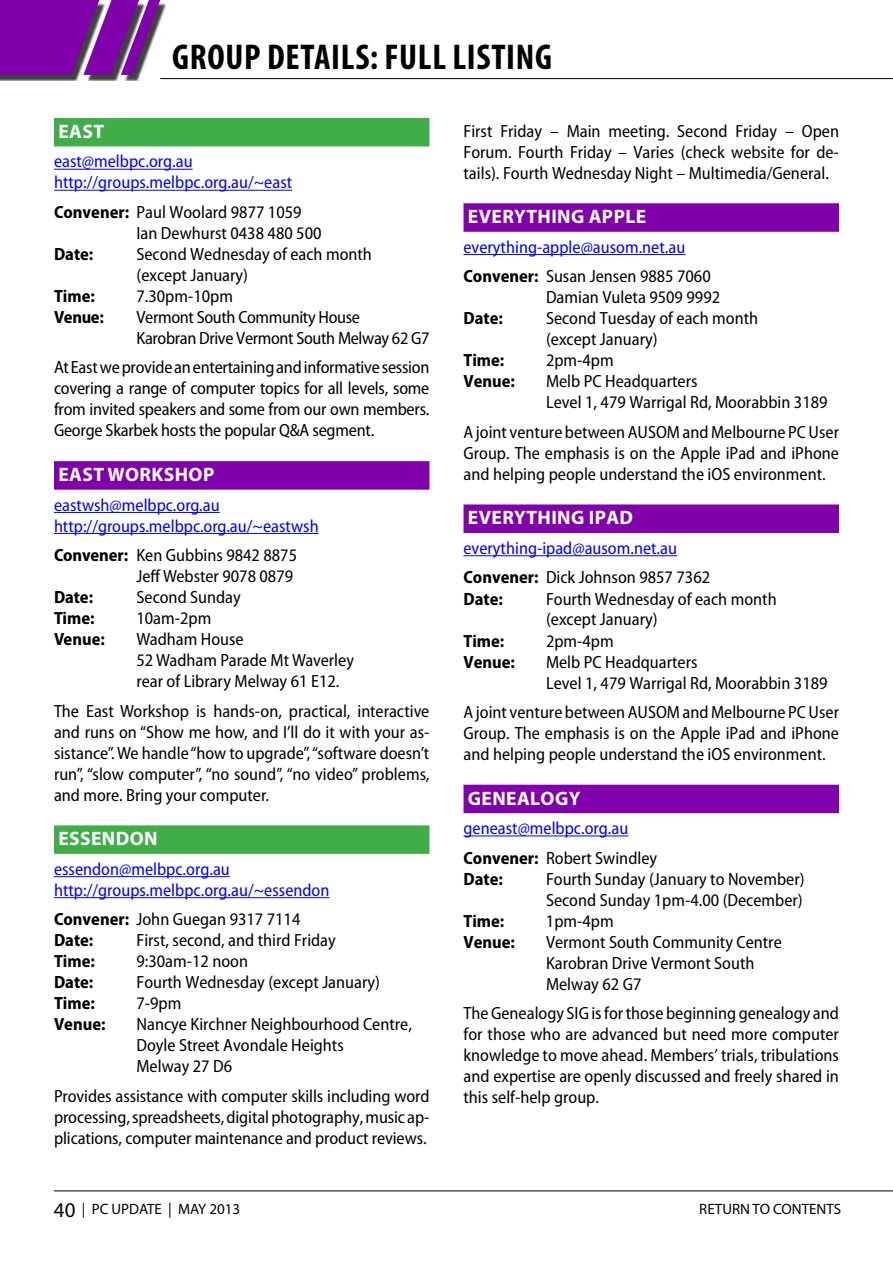
<style>
.page{position:relative;width:893px;height:1263px;background:#fff}
.page>*{position:absolute;margin:0;border:0;box-sizing:border-box;transform-origin:0 0}
.H0_STRAP_page_headin{font:700 condensed 36px "Myriad Pro";letter-spacing:.02em;color:#000}
.SIG_DETAILS_H3_NAME{font:700 19.5px "Myriad Pro";letter-spacing:.02em;color:#fff}
.SIG_DETAILS_body_tex{font:semi-condensed 17.7px/21px "Myriad Pro";color:#000;text-align:justify}
.SIG_DETAILS_date_etc{font:semi-condensed 17.7px/21px "Myriad Pro";color:#000}
.SIG_DETAILS_email_an{font:semi-condensed 17.7px/21px "Myriad Pro";color:#00f}
.SIG_DETAILS_date_etc-2{font:700 semi-condensed 17.7px "Myriad Pro";color:#000}
.SIG_DETAILS_date_etc-3{font:semi-condensed 17.7px/21px "Myriad Pro";letter-spacing:-.02em;color:#000}
.t1{font:15px "Myriad Pro";color:#000}
.s1{font-weight:700}
.s2{font-size:21px}
</style>
<div class="page">
<div style="left:0;top:3px;width:167px;height:78px;background:#000;opacity:.75"></div>
<svg style="left:0;top:0;width:160px;height:75px;background:#8522a7"></svg>
<div style="left:54px;top:118px;width:375px;height:28px;background:#41ad49"></div>
<hr style="left:54px;top:169px;width:139px;height:1px;background:#00f">
<hr style="left:54px;top:190px;width:238px;height:1px;background:#00f">
<div style="left:54px;top:461px;width:375px;height:29px;background:#8000ab"></div>
<hr style="left:54px;top:512px;width:166px;height:1px;background:#00f">
<hr style="left:54px;top:533px;width:265px;height:1px;background:#00f">
<div style="left:54px;top:825px;width:375px;height:29px;background:#41ad49"></div>
<hr style="left:54px;top:876px;width:176px;height:1px;background:#00f">
<hr style="left:54px;top:897px;width:275px;height:1px;background:#00f">
<div style="left:463px;top:203px;width:376px;height:29px;background:#8000ab"></div>
<hr style="left:463px;top:254px;width:222px;height:1px;background:#00f">
<div style="left:463px;top:504px;width:376px;height:29px;background:#8000ab"></div>
<hr style="left:463px;top:555px;width:214px;height:1px;background:#00f">
<div style="left:463px;top:785px;width:376px;height:28px;background:#8000ab"></div>
<hr style="left:463px;top:835px;width:165px;height:1px;background:#00f">
<hr style="left:160px;top:78px;width:733px;height:1px;background:#000">
<hr style="left:54px;top:1190px;width:839px;height:1px;background:#000">
<p class="H0_STRAP_page_headin" style="left:172px;top:34px;width:382px">GROUP DETAILS: FULL LISTING</p>
<p class="SIG_DETAILS_H3_NAME" style="left:58px;top:119px;width:47px">EAST</p>
<p class="SIG_DETAILS_email_an" style="left:54px;top:151px;width:240px">east@melbpc.org.au http://groups.melbpc.org.au/~east</p>
<p class="SIG_DETAILS_date_etc" style="left:136px;top:201px;width:187px;text-indent:-82px"><span class="s1">Convener:</span> Paul Woolard 9877 1059<br>Ian Dewhurst 0438 480 500</p>
<p class="SIG_DETAILS_date_etc-2" style="left:54px;top:243px;width:41px">Date:</p>
<p class="SIG_DETAILS_date_etc" style="left:136px;top:243px;width:237px">Second Wednesday of each month</p>
<p class="SIG_DETAILS_date_etc" style="left:136px;top:264px;width:113px">(except January)</p>
<p class="SIG_DETAILS_date_etc-2" style="left:54px;top:285px;width:42px">Time:</p>
<p class="SIG_DETAILS_date_etc" style="left:136px;top:285px;width:98px">7.30pm-10pm</p>
<p class="SIG_DETAILS_date_etc-2" style="left:54px;top:306px;width:51px">Venue:</p>
<p class="SIG_DETAILS_date_etc-3" style="left:136px;top:306px;width:295px">Vermont South Community House<br>Karobran Drive Vermont South Melway 62 G7</p>
<p class="SIG_DETAILS_body_tex" style="left:54px;top:357px;width:377px">At East we provide an entertaining and informative session covering a range of computer topics for all levels, some from invited speakers and some from our own members.<br>George Skarbek hosts the popular Q&amp;A segment.</p>
<p class="SIG_DETAILS_H3_NAME" style="left:58px;top:462px;width:157px">EAST WORKSHOP</p>
<p class="SIG_DETAILS_email_an" style="left:54px;top:494px;width:266px">eastwsh@melbpc.org.au http://groups.melbpc.org.au/~eastwsh</p>
<p class="SIG_DETAILS_date_etc" style="left:54px;top:544px;width:245px;text-align:right"><span class="s1">Convener:</span> Ken Gubbins 9842 8875<br>Jeff Webster 9078 0879</p>
<p class="SIG_DETAILS_date_etc-2" style="left:54px;top:586px;width:41px">Date:</p>
<p class="SIG_DETAILS_date_etc" style="left:136px;top:586px;width:106px">Second Sunday</p>
<p class="SIG_DETAILS_date_etc-2" style="left:54px;top:607px;width:42px">Time:</p>
<p class="SIG_DETAILS_date_etc" style="left:136px;top:607px;width:76px">10am-2pm</p>
<p class="SIG_DETAILS_date_etc-2" style="left:54px;top:628px;width:52px">Venue:</p>
<p class="SIG_DETAILS_date_etc" style="left:136px;top:628px;width:219px">Wadham House<br>52 Wadham Parade Mt Waverley rear of Library Melway 61 E12.</p>
<p class="SIG_DETAILS_body_tex" style="left:54px;top:700px;width:377px">The East Workshop is hands-on, practical, interactive and runs on “Show me how, and I’ll do it with your as&shy;sistance”. We handle “how to upgrade”, “software doesn’t run”, “slow computer”, “no sound”, “no video” problems, and more. Bring your computer.</p>
<p class="SIG_DETAILS_H3_NAME" style="left:58px;top:826px;width:101px">ESSENDON</p>
<p class="SIG_DETAILS_email_an" style="left:54px;top:858px;width:277px">essendon@melbpc.org.au http://groups.melbpc.org.au/~essendon</p>
<p class="SIG_DETAILS_date_etc" style="left:54px;top:909px;width:248px"><span class="s1">Convener:</span> John Guegan 9317 7114</p>
<p class="SIG_DETAILS_date_etc-2" style="left:54px;top:929px;width:41px">Date:</p>
<p class="SIG_DETAILS_date_etc" style="left:136px;top:930px;width:201px">First, second, and third Friday</p>
<p class="SIG_DETAILS_date_etc-2" style="left:54px;top:950px;width:42px">Time:</p>
<p class="SIG_DETAILS_date_etc" style="left:136px;top:951px;width:113px">9:30am-12 noon</p>
<p class="SIG_DETAILS_date_etc-2" style="left:54px;top:971px;width:41px">Date:</p>
<p class="SIG_DETAILS_date_etc" style="left:136px;top:972px;width:245px">Fourth Wednesday (except January)</p>
<p class="SIG_DETAILS_date_etc-2" style="left:54px;top:992px;width:42px">Time:</p>
<p class="SIG_DETAILS_date_etc" style="left:136px;top:993px;width:46px">7-9pm</p>
<p class="SIG_DETAILS_date_etc-2" style="left:54px;top:1013px;width:53px">Venue:</p>
<p class="SIG_DETAILS_date_etc" style="left:136px;top:1014px;width:277px">Nancye Kirchner Neighbourhood Centre,<br>Doyle Street Avondale Heights<br>Melway 27 D6</p>
<p class="SIG_DETAILS_body_tex" style="left:54px;top:1085px;width:377px">Provides assistance with computer skills including word processing, spreadsheets, digital photography, music ap&shy;plications, computer maintenance and product reviews.</p>
<p class="SIG_DETAILS_body_tex" style="left:463px;top:120px;width:377px">First Friday – Main meeting. Second Friday – Open Forum. Fourth Friday – Varies (check website for de&shy;tails). Fourth Wednesday Night – Multimedia/General.</p>
<p class="SIG_DETAILS_H3_NAME" style="left:468px;top:204px;width:180px">EVERYTHING APPLE</p>
<p class="SIG_DETAILS_email_an" style="left:463px;top:236px;width:223px">everything-apple@ausom.net.au</p>
<p class="SIG_DETAILS_date_etc" style="left:546px;top:266px;width:176px;text-indent:-82px"><span class="s1">Convener:</span> Susan Jensen 9885 7060<br>Damian Vuleta 9509 9992</p>
<p class="SIG_DETAILS_date_etc-2" style="left:463px;top:307px;width:41px">Date:</p>
<p class="SIG_DETAILS_date_etc" style="left:546px;top:308px;width:214px">Second Tuesday of each month (except January)</p>
<p class="SIG_DETAILS_date_etc-2" style="left:463px;top:349px;width:42px">Time:</p>
<p class="SIG_DETAILS_date_etc" style="left:546px;top:350px;width:69px">2pm-4pm</p>
<p class="SIG_DETAILS_date_etc-2" style="left:463px;top:370px;width:53px">Venue:</p>
<p class="SIG_DETAILS_date_etc" style="left:546px;top:371px;width:283px">Melb PC Headquarters<br>Level 1, 479 Warrigal Rd, Moorabbin 3189</p>
<p class="SIG_DETAILS_body_tex" style="left:463px;top:421px;width:377px">A joint venture between AUSOM and Melbourne PC User Group. The emphasis is on the Apple iPad and iPhone and helping people understand the iOS environment.</p>
<p class="SIG_DETAILS_H3_NAME" style="left:468px;top:505px;width:167px">EVERYTHING IPAD</p>
<p class="SIG_DETAILS_email_an" style="left:463px;top:537px;width:215px">everything-ipad@ausom.net.au</p>
<p class="SIG_DETAILS_date_etc" style="left:463px;top:567px;width:248px"><span class="s1">Convener:</span> Dick Johnson 9857 7362</p>
<p class="SIG_DETAILS_date_etc-2" style="left:463px;top:587px;width:41px">Date:</p>
<p class="SIG_DETAILS_date_etc" style="left:546px;top:588px;width:232px">Fourth Wednesday of each month (except January)</p>
<p class="SIG_DETAILS_date_etc-2" style="left:463px;top:629px;width:42px">Time:</p>
<p class="SIG_DETAILS_date_etc" style="left:546px;top:630px;width:69px">2pm-4pm</p>
<p class="SIG_DETAILS_date_etc-2" style="left:463px;top:650px;width:53px">Venue:</p>
<p class="SIG_DETAILS_date_etc" style="left:546px;top:651px;width:283px">Melb PC Headquarters<br>Level 1, 479 Warrigal Rd, Moorabbin 3189</p>
<p class="SIG_DETAILS_body_tex" style="left:463px;top:701px;width:377px">A joint venture between AUSOM and Melbourne PC User Group. The emphasis is on the Apple iPad and iPhone and helping people understand the iOS environment.</p>
<p class="SIG_DETAILS_H3_NAME" style="left:468px;top:785px;width:114px">GENEALOGY</p>
<p class="SIG_DETAILS_email_an" style="left:463px;top:817px;width:166px">geneast@melbpc.org.au</p>
<p class="SIG_DETAILS_date_etc" style="left:463px;top:847px;width:195px"><span class="s1">Convener:</span> Robert Swindley</p>
<p class="SIG_DETAILS_date_etc-2" style="left:463px;top:867px;width:41px">Date:</p>
<p class="SIG_DETAILS_date_etc" style="left:546px;top:868px;width:260px">Fourth Sunday (January to November)<br>Second Sunday 1pm-4.00 (December)</p>
<p class="SIG_DETAILS_date_etc-2" style="left:463px;top:909px;width:42px">Time:</p>
<p class="SIG_DETAILS_date_etc" style="left:546px;top:910px;width:69px">1pm-4pm</p>
<p class="SIG_DETAILS_date_etc-2" style="left:463px;top:930px;width:53px">Venue:</p>
<p class="SIG_DETAILS_date_etc" style="left:546px;top:931px;width:237px">Vermont South Community Centre<br>Karobran Drive Vermont South<br>Melway 62 G7</p>
<p class="SIG_DETAILS_body_tex" style="left:463px;top:1002px;width:377px">The Genealogy SIG is for those beginning genealogy and for those who are advanced but need more computer knowledge to move ahead. Members’ trials, tribulations and expertise are openly discussed and freely shared in this self-help group.</p>
<p class="t1" style="left:54px;top:1199px;width:188px"><span class="s2">40</span> | PC UPDATE | MAY 2013</p>
<p class="t1" style="left:699px;top:1199px;width:143px">RETURN TO CONTENTS</p>
</div>
